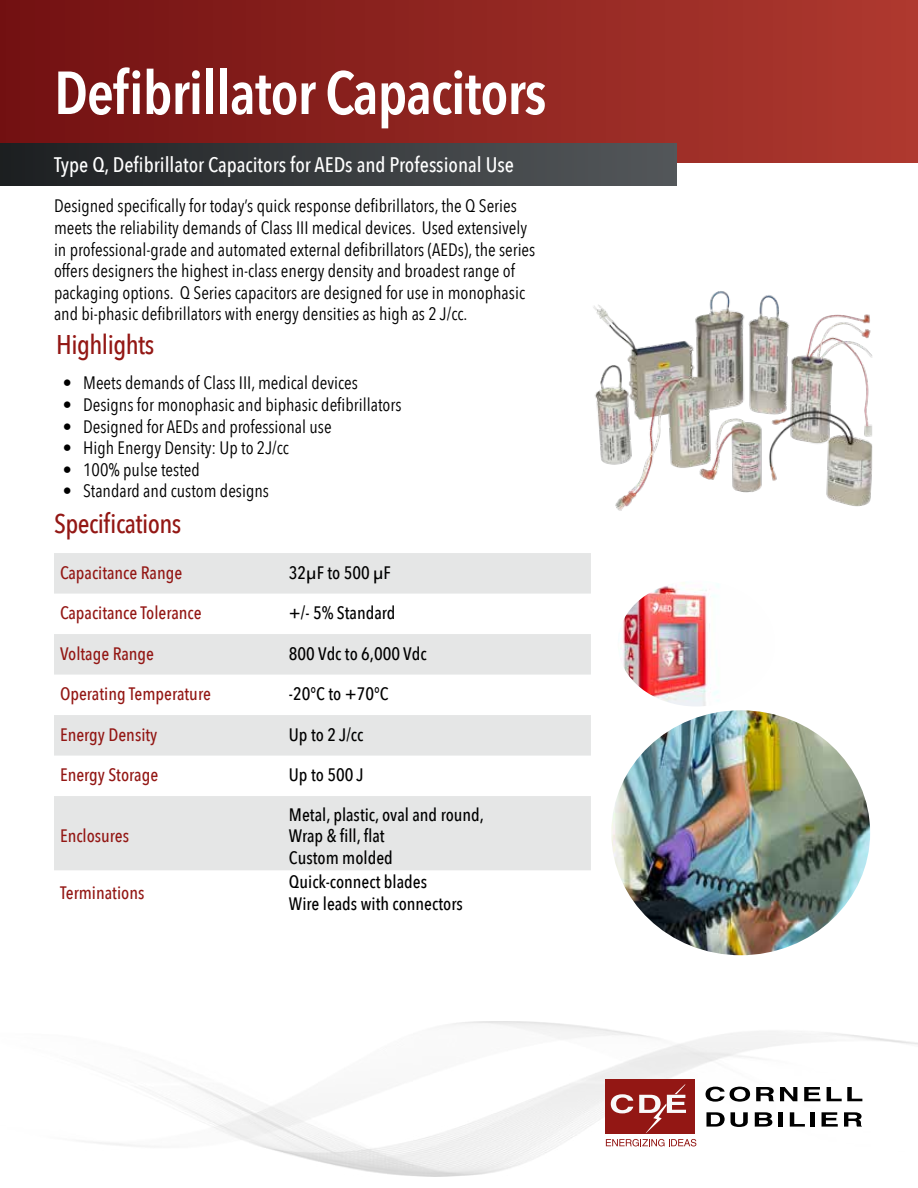
<style>
.page{position:relative;width:918px;height:1188px;background:#fff}
.page>*{position:absolute;margin:0;border:0;box-sizing:border-box;transform-origin:0 0}
.t1{font:600 60px "Avenir Next Condensed";letter-spacing:-.02em;color:#fff}
.t2{font:500 27px "Avenir Next Condensed";letter-spacing:-.02em;color:#931714}
.t3{font:500 21px "Avenir Next Condensed";color:#fff}
.t4{font:18px/21.6px "Avenir Next Condensed";color:#000}
.t5{font:500 18px/21.6px "Avenir Next Condensed";color:#000}
.t6{font:500 18px "Avenir Next Condensed";color:#931714}
</style>
<div class="page">
<img style="left:93px;top:1021px;width:825px;height:155px">
<div style="left:605px;top:1079px;width:90px;height:54px;background:#931714"></div>
<svg style="left:611px;top:1094px;width:22px;height:19px"></svg>
<svg style="left:639px;top:1084px;width:47px;height:49px"></svg>
<svg style="left:606px;top:1139px;width:90px;height:7px"></svg>
<svg style="left:706px;top:1087px;width:44px;height:15px"></svg>
<svg style="left:756px;top:1087px;width:18px;height:14px"></svg>
<svg style="left:780px;top:1087px;width:17px;height:14px"></svg>
<svg style="left:804px;top:1087px;width:16px;height:14px"></svg>
<svg style="left:827px;top:1087px;width:35px;height:14px"></svg>
<svg style="left:706px;top:1112px;width:19px;height:15px"></svg>
<svg style="left:731px;top:1112px;width:17px;height:15px"></svg>
<svg style="left:755px;top:1112px;width:17px;height:15px"></svg>
<hr style="left:779px;top:1112px;width:4px;height:15px;background:#000">
<svg style="left:790px;top:1112px;width:15px;height:15px"></svg>
<div style="left:810px;top:1112px;width:5px;height:15px;background:#000"></div>
<svg style="left:822px;top:1112px;width:16px;height:15px"></svg>
<svg style="left:844px;top:1112px;width:18px;height:15px"></svg>
<div style="left:0;top:0;width:918px;height:162px;background:linear-gradient(to right,#721112,#ae392f)"></div>
<div style="left:0;top:144px;width:674px;height:42px;background:linear-gradient(to right,#1d1f21,#54585b)"></div>
<img style="left:611px;top:710px;width:259px;height:245px">
<img style="left:622px;top:582px;width:97px;height:124px">
<img style="left:593px;top:291px;width:280px;height:220px">
<svg style="left:54px;top:553px;width:537px;height:317px;fill:#e5e6e6"></svg>
<h1 class="t1" style="left:54px;top:41px;width:494px">Defibrillator Capacitors</h1>
<p class="t3" style="left:54px;top:152px;width:462px">Type Q, Defibrillator Capacitors for AEDs and Professional Use</p>
<p class="t4" style="left:54px;top:195px;width:483px">Designed specifically for today’s quick response defibrillators, the Q Series meets the reliability demands of Class III medical devices. Used extensively in professional-grade and automated external defibrillators (AEDs), the series offers designers the highest in-class energy density and broadest range of packaging options. Q Series capacitors are designed for use in monophasic and bi-phasic defibrillators with energy densities as high as 2 J/cc.</p>
<h2 class="t2" style="left:56px;top:328px;width:100px">Highlights</h2>
<p class="t4" style="left:63px;top:371px;width:297px">• Meets demands of Class III, medical devices</p>
<p class="t4" style="left:63px;top:393px;width:340px">• Designs for monophasic and biphasic defibrillators</p>
<p class="t4" style="left:63px;top:415px;width:270px">• Designed for AEDs and professional use</p>
<p class="t4" style="left:63px;top:436px;width:228px">• High Energy Density: Up to 2J/cc</p>
<p class="t4" style="left:63px;top:458px;width:138px">• 100% pulse tested</p>
<p class="t4" style="left:63px;top:479px;width:208px">• Standard and custom designs</p>
<h2 class="t2" style="left:54px;top:508px;width:129px">Specifications</h2>
<p class="t6" style="left:60px;top:562px;width:124px">Capacitance Range</p>
<p class="t5" style="left:289px;top:562px;width:103px">32μF to 500 μF</p>
<p class="t6" style="left:60px;top:602px;width:143px">Capacitance Tolerance</p>
<p class="t5" style="left:289px;top:602px;width:108px">+/- 5% Standard</p>
<p class="t6" style="left:60px;top:643px;width:96px">Voltage Range</p>
<p class="t5" style="left:289px;top:643px;width:139px">800 Vdc to 6,000 Vdc</p>
<p class="t6" style="left:60px;top:683px;width:152px">Operating Temperature</p>
<p class="t5" style="left:289px;top:683px;width:101px">-20°C to +70°C</p>
<p class="t6" style="left:60px;top:724px;width:99px">Energy Density</p>
<p class="t5" style="left:289px;top:724px;width:76px">Up to 2 J/cc</p>
<p class="t6" style="left:60px;top:764px;width:100px">Energy Storage</p>
<p class="t5" style="left:289px;top:764px;width:76px">Up to 500 J</p>
<p class="t6" style="left:60px;top:825px;width:71px">Enclosures</p>
<p class="t5" style="left:289px;top:803px;width:197px">Metal, plastic, oval and round,<br>Wrap &amp; fill, flat<br>Custom molded</p>
<p class="t6" style="left:60px;top:882px;width:86px">Terminations</p>
<p class="t5" style="left:289px;top:871px;width:175px">Quick-connect blades<br>Wire leads with connectors</p>
</div>
